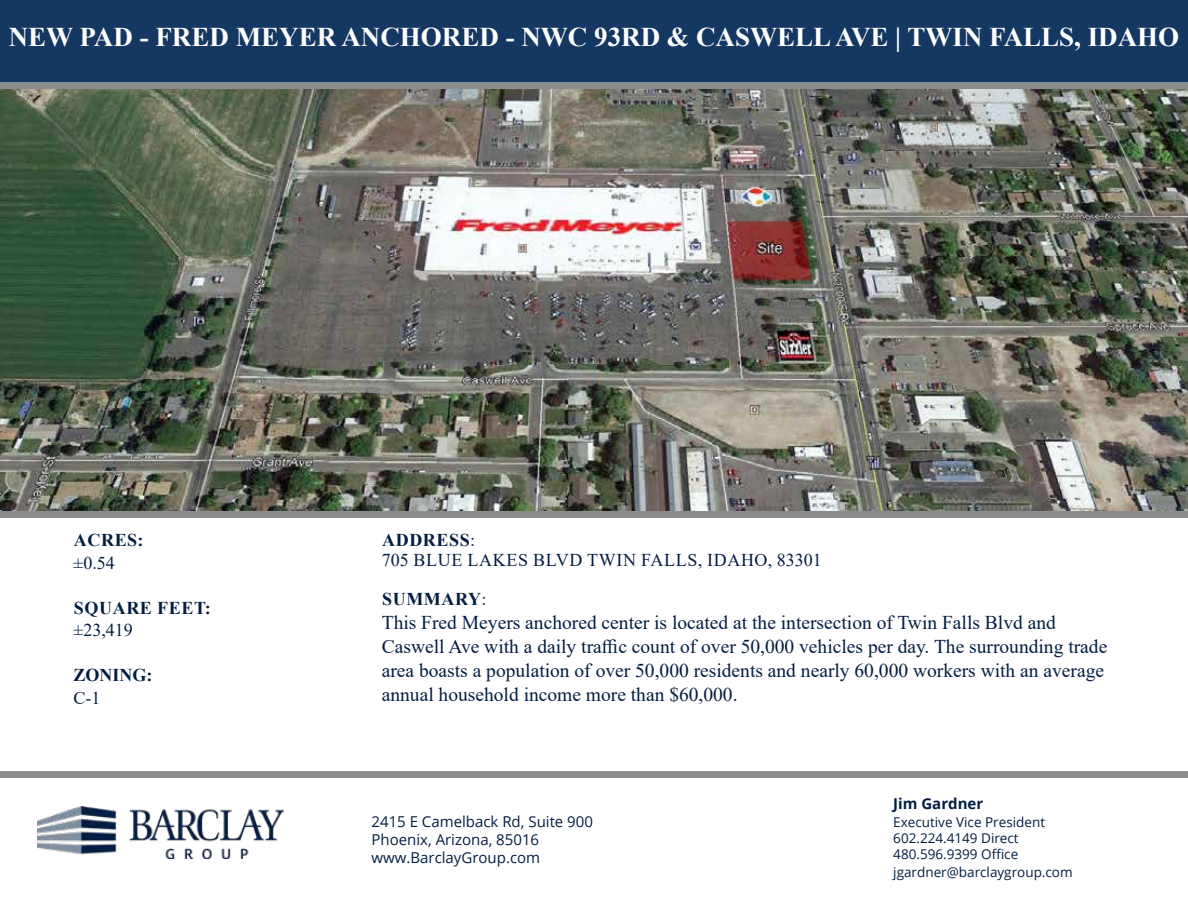
<style>
.page{position:relative;width:1188px;height:918px;background:#fff}
.page>*{position:absolute;margin:0;border:0;box-sizing:border-box;transform-origin:0 0}
.t1{font:700 27px "Times New Roman";color:#fff}
.t2{font:19.5px/24px "Times New Roman";color:#041e42}
.t3{font:18px/19.5px "Times New Roman";letter-spacing:.035em;color:#041e42}
.t4{font:700 18px "Times New Roman";letter-spacing:.035em;color:#041e42}
.t5{font:15px/18px "Open Sans";color:#041e42}
.t6{font:700 15px "Open Sans";color:#041e42}
.t7{font:13.5px/16.2px "Open Sans";color:#041e42}
.s1{font-weight:700}
.s2{font-weight:400}
</style>
<div class="page">
<img style="left:0;top:89px;width:1188px;height:422px">
<img style="left:37px;top:807px;width:247px;height:51px">
<div style="left:0;top:0;width:1188px;height:86px;background:#153862"></div>
<div style="left:0;top:771px;width:1188px;height:7px;background:#8a8c8e"></div>
<div style="left:0;top:82px;width:1188px;height:7px;background:#8a8c8e"></div>
<div style="left:0;top:512px;width:1188px;height:6px;background:#8a8c8e"></div>
<h1 class="t1" style="left:9px;top:18px;width:1172px">NEW PAD - FRED MEYER ANCHORED - NWC 93RD &amp; CASWELL AVE | TWIN FALLS, IDAHO</h1>
<p class="t4" style="left:74px;top:527px;width:71px">ACRES:</p>
<p class="t3" style="left:73px;top:552px;width:43px">±0.54</p>
<p class="t4" style="left:74px;top:595px;width:139px">SQUARE FEET:</p>
<p class="t3" style="left:73px;top:620px;width:61px">±23,419</p>
<p class="t4" style="left:73px;top:662px;width:81px">ZONING:</p>
<p class="t3" style="left:73px;top:687px;width:28px">C-1</p>
<p class="t3" style="left:382px;top:530px;width:442px"><span class="s1">ADDRESS</span>:<br>705 BLUE LAKES BLVD TWIN FALLS, IDAHO, 83301</p>
<p class="t4" style="left:382px;top:586px;width:106px">SUMMARY<span class="s2">:</span></p>
<p class="t2" style="left:382px;top:610px;width:727px">This Fred Meyers anchored center is located at the intersection of Twin Falls Blvd and Caswell Ave with a daily traffic count of over 50,000 vehicles per day. The surrounding trade area boasts a population of over 50,000 residents and nearly 60,000 workers with an average annual household income more than $60,000.</p>
<p class="t5" style="left:372px;top:812px;width:223px">2415 E Camelback Rd, Suite 900<br>Phoenix, Arizona, 85016 www.BarclayGroup.com</p>
<p class="t6" style="left:893px;top:793px;width:91px">Jim Gardner</p>
<p class="t7" style="left:893px;top:813px;width:153px">Executive Vice President<br>602.224.4149 Direct<br>480.596.9399 Office</p>
<p class="t7" style="left:893px;top:864px;width:181px">jgardner@barclaygroup.com</p>
</div>
